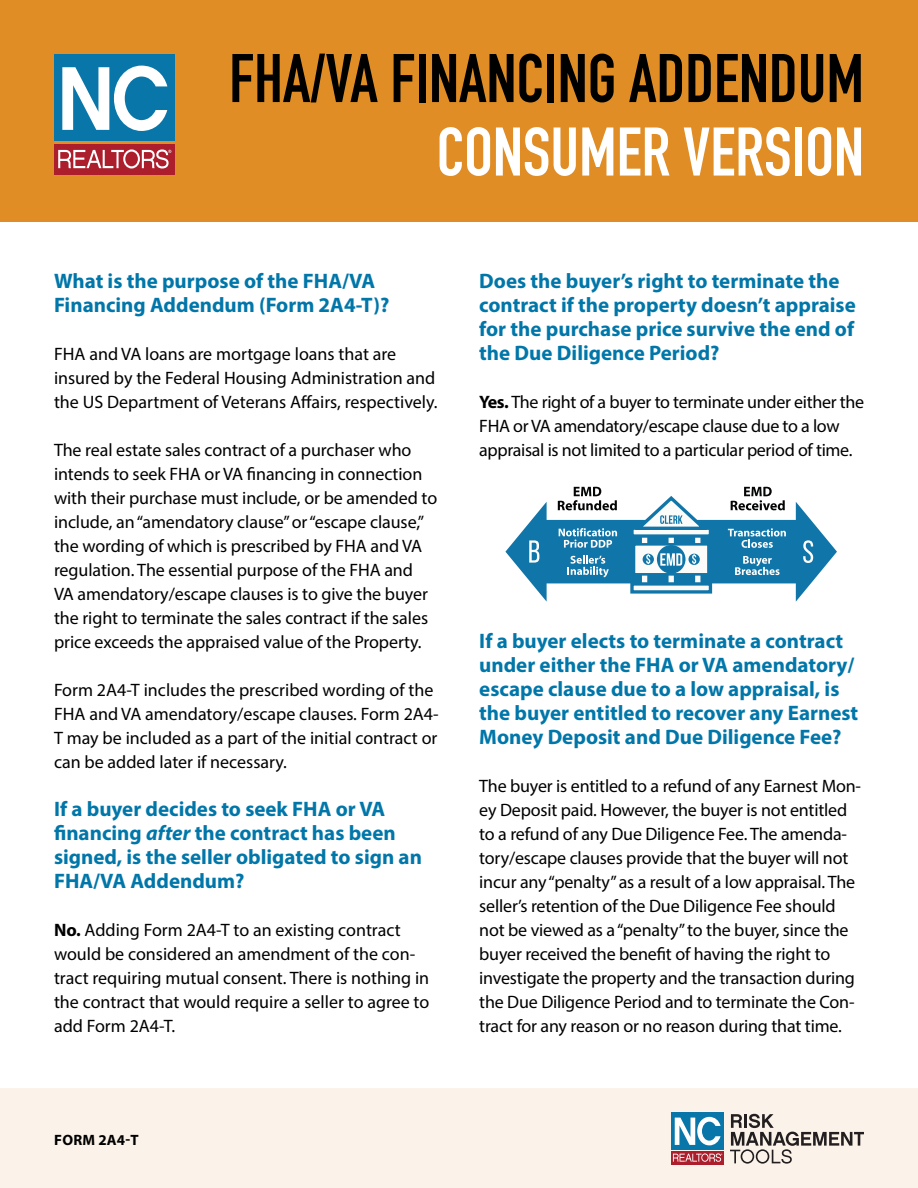
<style>
.page{position:relative;width:918px;height:1188px;background:#fff}
.page>*{position:absolute;margin:0;border:0;box-sizing:border-box;transform-origin:0 0}
.t1{font:700 67.5px "DIN Condensed";color:#000}
.t2{font:700 67.5px "DIN Condensed";color:#fff}
.Question{font:700 21px/24px "Myriad Pro";color:#0076a9}
.Answer{font:18px/24px "Myriad Pro";letter-spacing:-.005em;color:#000}
.t3{font:700 15px "Myriad Pro";letter-spacing:.02em;color:#000}
.s1{font-style:italic}
.s2{font-weight:700}
</style>
<div class="page">
<div style="left:0;top:0;width:918px;height:222px;background:#e08d25"></div>
<div style="left:54px;top:54px;width:120px;height:87px;background:#0976a9"></div>
<div style="left:54px;top:144px;width:120px;height:31px;background:#ac1e2c"></div>
<svg style="left:62px;top:66px;width:105px;height:65px"></svg>
<svg style="left:58px;top:149px;width:113px;height:19px"></svg>
<div style="left:0;top:1088px;width:918px;height:100px;background:#fbf3e9"></div>
<div style="left:671px;top:1112px;width:53px;height:38px;background:#0976a9"></div>
<div style="left:671px;top:1151px;width:53px;height:13px;background:#ac1e2c"></div>
<svg style="left:675px;top:1117px;width:46px;height:28px"></svg>
<svg style="left:673px;top:1153px;width:49px;height:9px"></svg>
<svg style="left:730px;top:1114px;width:134px;height:50px"></svg>
<svg style="left:505px;top:487px;width:332px;height:115px"></svg>
<p class="t1" style="left:229px;top:33px;width:636px">FHA/VA FINANCING ADDENDUM</p>
<p class="t2" style="left:437px;top:107px;width:429px">CONSUMER VERSION</p>
<p class="Question" style="left:54px;top:268px;width:337px">What is the purpose of the FHA/VA<br>Financing Addendum (Form 2A4-T)?</p>
<p class="Answer" style="left:54px;top:342px;width:385px">FHA and VA loans are mortgage loans that are insured by the Federal Housing Administration and the US Department of Veterans Affairs, respectively.</p>
<p class="Answer" style="left:54px;top:438px;width:385px">The real estate sales contract of a purchaser who intends to seek FHA or VA financing in connection with their purchase must include, or be amended to include, an “amendatory clause” or “escape clause,” the wording of which is prescribed by FHA and VA regulation. The essential purpose of the FHA and VA amendatory/escape clauses is to give the buyer the right to terminate the sales contract if the sales price exceeds the appraised value of the Property.</p>
<p class="Answer" style="left:54px;top:678px;width:386px">Form 2A4-T includes the prescribed wording of the FHA and VA amendatory/escape clauses. Form 2A4- T may be included as a part of the initial contract or can be added later if necessary.</p>
<p class="Question" style="left:54px;top:796px;width:369px">If a buyer decides to seek FHA or VA financing <span class="s1">after</span> the contract has been signed, is the seller obligated to sign an<br>FHA/VA Addendum?</p>
<p class="Answer" style="left:54px;top:918px;width:377px"><span class="s2">No.</span> Adding Form 2A4-T to an existing contract would be considered an amendment of the con&shy;tract requiring mutual consent. There is nothing in the contract that would require a seller to agree to add Form 2A4-T.</p>
<p class="t3" style="left:54px;top:1130px;width:86px">FORM 2A4-T</p>
<p class="Question" style="left:479px;top:268px;width:378px">Does the buyer’s right to terminate the contract if the property doesn’t appraise for the purchase price survive the end of the Due Diligence Period?</p>
<p class="Answer" style="left:479px;top:390px;width:386px"><span class="s2">Yes.</span> The right of a buyer to terminate under either the<br>FHA or VA amendatory/escape clause due to a low appraisal is not limited to a particular period of time.</p>
<p class="Question" style="left:479px;top:628px;width:381px">If a buyer elects to terminate a contract under either the FHA or VA amendatory/ escape clause due to a low appraisal, is the buyer entitled to recover any Earnest Money Deposit and Due Diligence Fee?</p>
<p class="Answer" style="left:479px;top:774px;width:383px">The buyer is entitled to a refund of any Earnest Mon&shy;ey Deposit paid. However, the buyer is not entitled to a refund of any Due Diligence Fee. The amenda&shy;tory/escape clauses provide that the buyer will not incur any “penalty” as a result of a low appraisal. The seller’s retention of the Due Diligence Fee should not be viewed as a “penalty” to the buyer, since the buyer received the benefit of having the right to investigate the property and the transaction during the Due Diligence Period and to terminate the Con&shy;tract for any reason or no reason during that time.</p>
</div>
